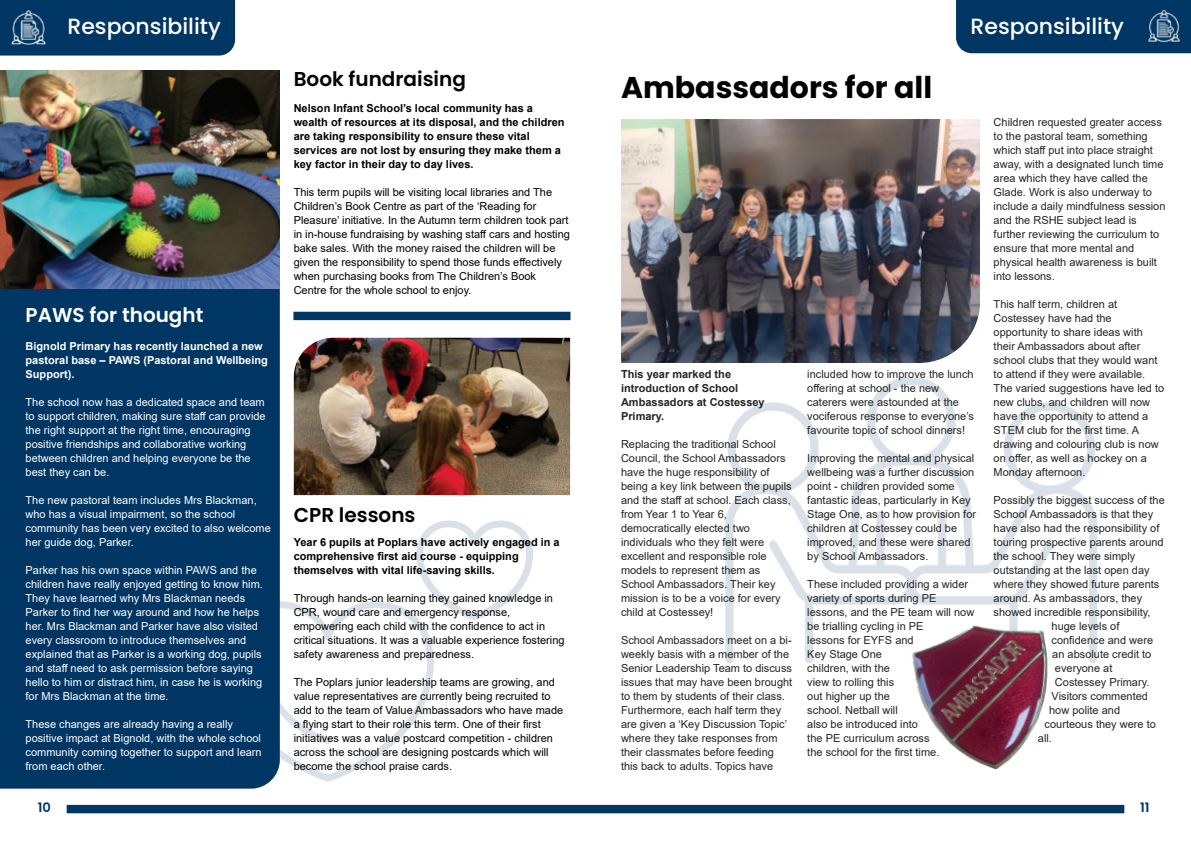
<style>
.page{position:relative;width:1191px;height:842px;background:#fff}
.page>*{position:absolute;margin:0;border:0;box-sizing:border-box;transform-origin:0 0}
.t1{font:700 30px "Poppins";color:#000}
.t2{font:500 22px "Poppins";color:#fff}
.t3{font:600 20px "Poppins";color:#000}
.t4{font:600 20px "Poppins";color:#fff}
.t5{font:600 13px "Poppins";color:#003663}
.t6{font:11px/14px "Arial";color:#242424}
.t7{font:11px/14px "Arial";color:#000}
.t8{font:11px/14px "Arial";color:#fff}
.t9{font:700 11px/14px "Arial";color:#000}
.t10{font:700 11px/14px "Arial";color:#fff}
.t11{font:700 11px/14px "Arial";color:#242424}
</style>
<div class="page">
<img style="left:280px;top:520px;width:253px;height:261px">
<div style="left:0;top:289px;width:280px;height:500px;background:#003663"></div>
<div style="left:0;top:0;width:235px;height:56px;background:#003663"></div>
<img style="left:6px;top:6px;width:43px;height:40px">
<img style="left:0;top:71px;width:280px;height:218px">
<img style="left:294px;top:338px;width:276px;height:157px">
<div style="left:298px;top:312px;width:268px;height:8px;background:#003663"></div>
<div style="left:71px;top:805px;width:1049px;height:8px;background:#003663"></div>
<img style="left:726px;top:377px;width:371px;height:286px">
<div style="left:956px;top:0;width:235px;height:53px;background:#003663"></div>
<img style="left:1143px;top:7px;width:40px;height:39px">
<img style="left:908px;top:620px;width:143px;height:150px">
<img style="left:621px;top:119px;width:358px;height:244px">
<h2 class="t2" style="left:67px;top:11px;width:155px">Responsibility</h2>
<h3 class="t4" style="left:26px;top:301px;width:179px">PAWS for thought</h3>
<p class="t10" style="left:26px;top:340px;width:244px">Bignold Primary has recently launched a new pastoral base – PAWS (Pastoral and Wellbeing<br>Support).</p>
<p class="t8" style="left:26px;top:396px;width:242px">The school now has a dedicated space and team to support children, making sure staff can provide the right support at the right time, encouraging positive friendships and collaborative working between children and helping everyone be the best they can be.</p>
<p class="t8" style="left:26px;top:494px;width:247px">The new pastoral team includes Mrs Blackman, who has a visual impairment, so the school community has been very excited to also welcome her guide dog, Parker.</p>
<p class="t8" style="left:26px;top:564px;width:239px">Parker has his own space within PAWS and the children have really enjoyed getting to know him.<br>They have learned why Mrs Blackman needs Parker to find her way around and how he helps her. Mrs Blackman and Parker have also visited every classroom to introduce themselves and explained that as Parker is a working dog, pupils and staff need to ask permission before saying hello to him or distract him, in case he is working for Mrs Blackman at the time.</p>
<p class="t8" style="left:26px;top:718px;width:238px">These changes are already having a really positive impact at Bignold, with the whole school community coming together to support and learn from each other.</p>
<p class="t5" style="left:38px;top:798px;width:15px">10</p>
<h3 class="t3" style="left:294px;top:65px;width:174px">Book fundraising</h3>
<p class="t9" style="left:294px;top:102px;width:272px">Nelson Infant School’s local community has a wealth of resources at its disposal, and the children are taking responsibility to ensure these vital services are not lost by ensuring they make them a key factor in their day to day lives.</p>
<p class="t7" style="left:294px;top:186px;width:278px">This term pupils will be visiting local libraries and The Children’s Book Centre as part of the ‘Reading for Pleasure’ initiative. In the Autumn term children took part in in-house fundraising by washing staff cars and hosting bake sales. With the money raised the children will be given the responsibility to spend those funds effectively when purchasing books from The Children’s Book Centre for the whole school to enjoy.</p>
<h3 class="t3" style="left:294px;top:500px;width:123px">CPR lessons</h3>
<p class="t9" style="left:294px;top:536px;width:267px">Year 6 pupils at Poplars have actively engaged in a comprehensive first aid course - equipping themselves with vital life-saving skills.</p>
<p class="t7" style="left:294px;top:592px;width:272px">Through hands-on learning they gained knowledge in CPR, wound care and emergency response, empowering each child with the confidence to act in critical situations. It was a valuable experience fostering safety awareness and preparedness.</p>
<p class="t7" style="left:294px;top:676px;width:271px">The Poplars junior leadership teams are growing, and value representatives are currently being recruited to add to the team of Value Ambassadors who have made a flying start to their role this term. One of their first initiatives was a value postcard competition - children across the school are designing postcards which will become the school praise cards.</p>
<h1 class="t1" style="left:621px;top:67px;width:313px">Ambassadors for all</h1>
<h2 class="t2" style="left:970px;top:11px;width:155px">Responsibility</h2>
<p class="t11" style="left:621px;top:368px;width:145px">This year marked the introduction of School<br>Ambassadors at Costessey<br>Primary.</p>
<p class="t6" style="left:621px;top:438px;width:172px">Replacing the traditional School<br>Council, the School Ambassadors have the huge responsibility of being a key link between the pupils and the staff at school. Each class, from Year 1 to Year 6, democratically elected two individuals who they felt were excellent and responsible role models to represent them as<br>School Ambassadors. Their key mission is to be a voice for every child at Costessey!</p>
<p class="t6" style="left:621px;top:634px;width:173px">School Ambassadors meet on a bi&shy;weekly basis with a member of the<br>Senior Leadership Team to discuss issues that may have been brought to them by students of their class.<br>Furthermore, each half term they are given a ‘Key Discussion Topic’ where they take responses from their classmates before feeding this back to adults. Topics have</p>
<p class="t6" style="left:807px;top:368px;width:168px">included how to improve the lunch offering at school - the new caterers were astounded at the vociferous response to everyone’s favourite topic of school dinners!</p>
<p class="t6" style="left:807px;top:452px;width:170px">Improving the mental and physical wellbeing was a further discussion point - children provided some fantastic ideas, particularly in Key<br>Stage One, as to how provision for children at Costessey could be improved, and these were shared by School Ambassadors.</p>
<p class="t6" style="left:807px;top:578px;width:168px">These included providing a wider variety of sports during PE lessons, and the PE team will now be trialling cycling in PE<br>lessons for EYFS and<br>Key Stage One<br>children, with the<br>view to rolling this<br>out higher up the<br>school. Netball will<br>also be introduced into<br>the PE curriculum across<br>the school for the first time.</p>
<p class="t6" style="left:993px;top:116px;width:173px">Children requested greater access to the pastoral team, something which staff put into place straight away, with a designated lunch time area which they have called the<br>Glade. Work is also underway to include a daily mindfulness session and the RSHE subject lead is further reviewing the curriculum to ensure that more mental and physical health awareness is built into lessons.</p>
<p class="t6" style="left:993px;top:298px;width:172px">This half term, children at<br>Costessey have had the opportunity to share ideas with their Ambassadors about after school clubs that they would want to attend if they were available.<br>The varied suggestions have led to new clubs, and children will now have the opportunity to attend a<br>STEM club for the first time. A drawing and colouring club is now on offer, as well as hockey on a<br>Monday afternoon.</p>
<p class="t6" style="left:993px;top:494px;width:173px">Possibly the biggest success of the</p>
<p class="t6" style="left:993px;top:508px;width:161px">School Ambassadors is that they</p>
<p class="t6" style="left:993px;top:522px;width:167px">have also had the responsibility of</p>
<p class="t6" style="left:993px;top:536px;width:172px">touring prospective parents around</p>
<p class="t6" style="left:993px;top:550px;width:143px">the school. They were simply</p>
<p class="t6" style="left:993px;top:564px;width:157px">outstanding at the last open day</p>
<p class="t6" style="left:993px;top:578px;width:167px">where they showed future parents</p>
<p class="t6" style="left:993px;top:592px;width:150px">around. As ambassadors, they</p>
<p class="t6" style="left:993px;top:606px;width:158px">showed incredible responsibility,</p>
<p class="t6" style="left:1051px;top:620px;width:69px">huge levels of</p>
<p class="t6" style="left:1051px;top:634px;width:103px">confidence and were</p>
<p class="t6" style="left:1052px;top:648px;width:101px">an absolute credit to</p>
<p class="t6" style="left:1055px;top:662px;width:59px">everyone at</p>
<p class="t6" style="left:1055px;top:676px;width:96px">Costessey Primary.</p>
<p class="t6" style="left:1051px;top:690px;width:98px">Visitors commented</p>
<p class="t6" style="left:1049px;top:704px;width:72px">how polite and</p>
<p class="t6" style="left:1044px;top:718px;width:113px">courteous they were to</p>
<p class="t6" style="left:1038px;top:732px;width:16px">all.</p>
<p class="t5" style="left:1140px;top:798px;width:11px">11</p>
</div>
